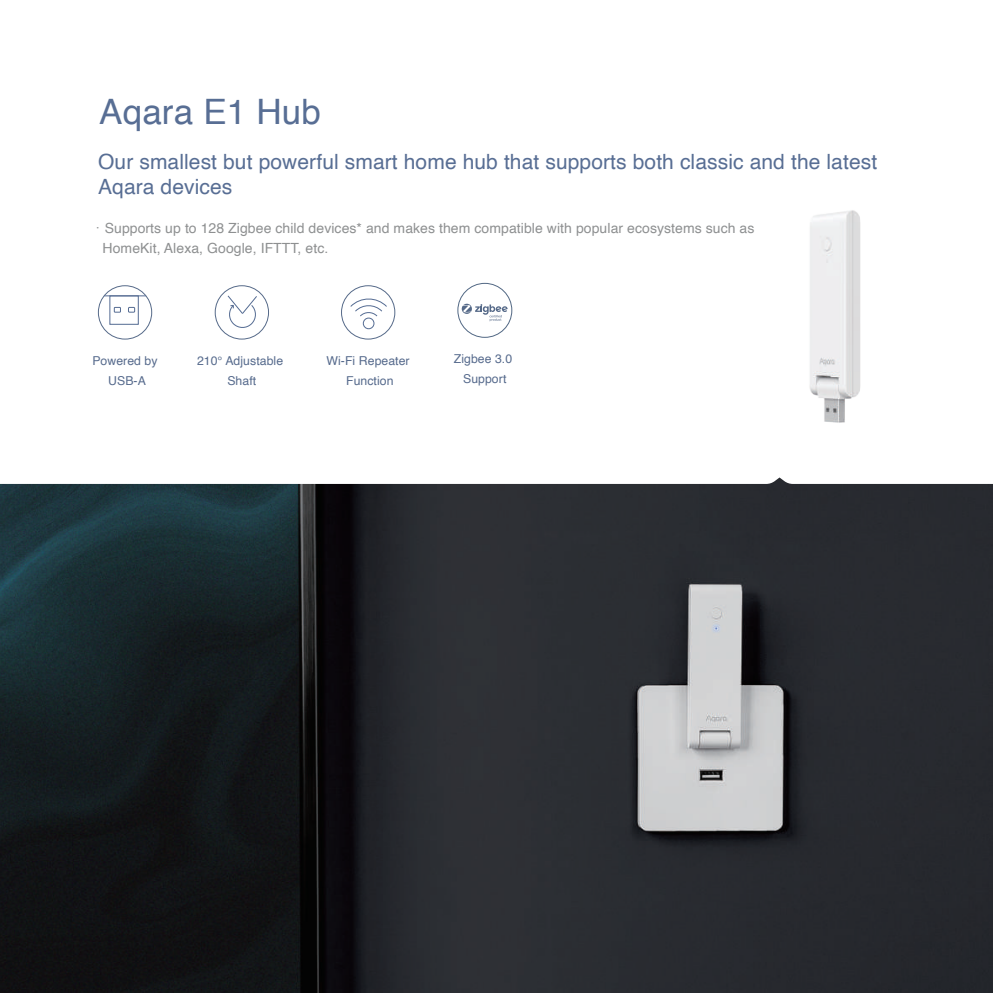
<style>
.page{position:relative;width:993px;height:993px;background:#fff}
.page>*{position:absolute;margin:0;border:0;box-sizing:border-box;transform-origin:0 0}
.t1{font:35px "Helvetica";letter-spacing:.005em;color:#586e94}
.t2{font:21px/25.2px "Helvetica";letter-spacing:.005em;color:#586e94}
.t3{font:14px/19.2px "Helvetica";letter-spacing:.005em;color:#8e9091}
.t4{font:12.25px/19.2px "Helvetica";letter-spacing:.005em;color:#576b8d;text-align:center}
.s1{font-family:"Adobe Song Std";font-weight:300}
</style>
<div class="page">
<img style="left:0;top:477px;width:993px;height:515px">
<div style="left:457px;top:283px;width:55px;height:54px;border:1px solid #526884;border-radius:50%"></div>
<svg style="left:462px;top:303px;width:45px;height:18px"></svg>
<div style="left:98px;top:285px;width:54px;height:54px;border:1px solid #566a89;border-radius:50%"></div>
<hr style="left:104px;top:295px;width:42px;height:1px;background:#546b92">
<svg style="left:114px;top:307px;width:7px;height:5px"></svg>
<svg style="left:128px;top:307px;width:7px;height:5px"></svg>
<div style="left:215px;top:285px;width:54px;height:54px;border:1px solid #566a89;border-radius:50%"></div>
<svg style="left:227px;top:295px;width:30px;height:33px"></svg>
<div style="left:341px;top:285px;width:54px;height:54px;border:1px solid #566a89;border-radius:50%"></div>
<svg style="left:350px;top:298px;width:37px;height:18px"></svg>
<div style="left:363px;top:318px;width:11px;height:11px;border:1px solid #546b92;border-radius:50%"></div>
<img style="left:809px;top:210px;width:52px;height:213px">
<h1 class="t1" style="left:99px;top:85px;width:223px">Aqara E1 Hub</h1>
<h2 class="t2" style="left:98px;top:149px;width:780px">Our smallest but powerful smart home hub that supports both classic and the latest<br>Aqara devices</h2>
<p class="t3" style="left:103px;top:219px;width:653px;text-indent:-12px"><span class="s1">·</span>Supports up to 128 Zigbee child devices* and makes them compatible with popular ecosystems such as<br>HomeKit, Alexa, Google, IFTTT, etc.</p>
<p class="t4" style="left:92px;top:351px;width:67px">Powered by<br>USB-A</p>
<p class="t4" style="left:454px;top:350px;width:60px">Zigbee 3.0<br>Support</p>
<p class="t4" style="left:197px;top:351px;width:88px">210° Adjustable<br>Shaft</p>
<p class="t4" style="left:326px;top:351px;width:85px">Wi-Fi Repeater<br>Function</p>
</div>
